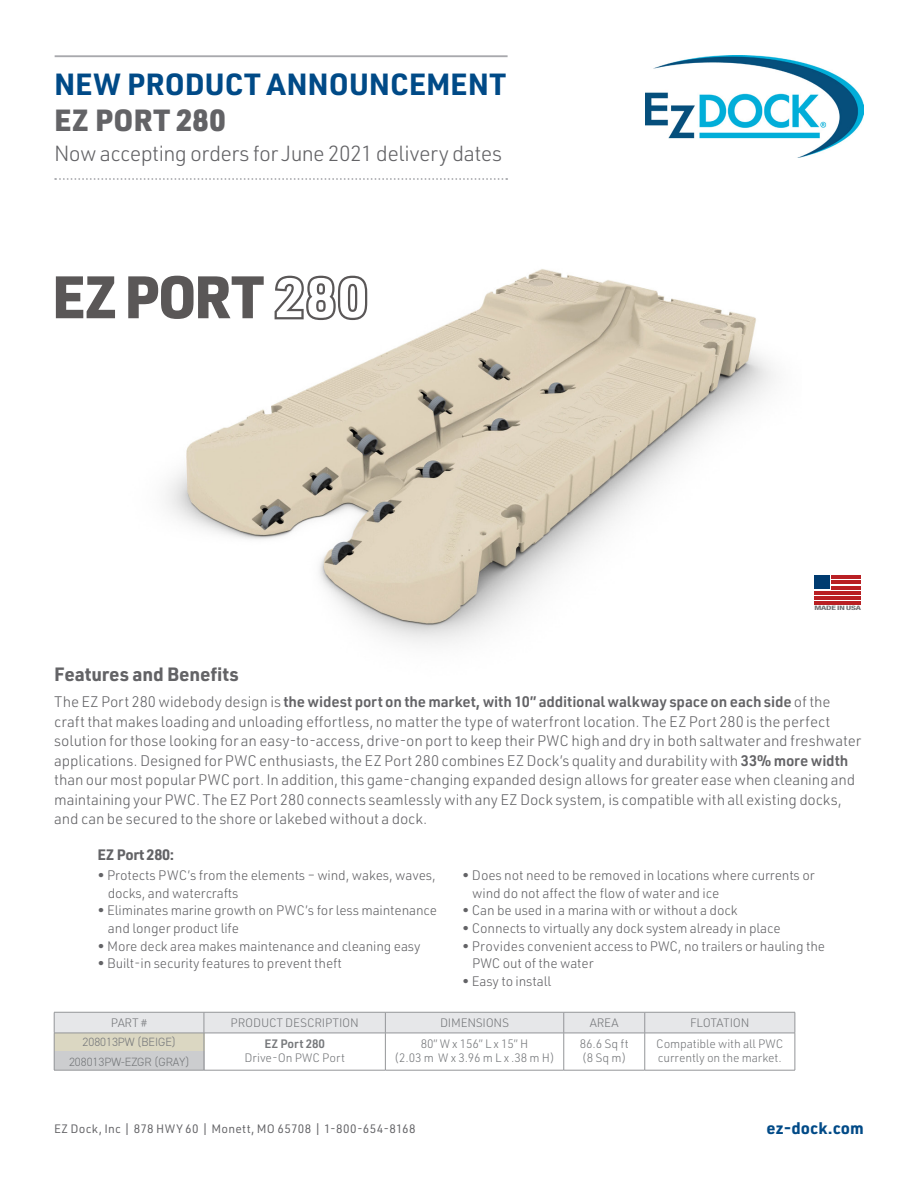
<style>
.page{position:relative;width:918px;height:1188px;background:#fff}
.page>*{position:absolute;margin:0;border:0;box-sizing:border-box;transform-origin:0 0}
._18_pt_Headline{font:700 30px "URWDIN";letter-spacing:-.005em;color:#004a87}
._18_pt_Headline-2{font:900 30px "URWDIN";letter-spacing:.015em;color:#636366}
._18_pt_Headline-3{font:300 21.45px "URWDIN";letter-spacing:-.03em;color:#636366}
._144_pt_Headline{font:700 18.9px "URWDIN";letter-spacing:-.005em;color:#636366}
._18_pt_Headline-4{font:700 16.5px "URWDIN";letter-spacing:.01em;color:#004a87}
._144_pt_Headline-2{font:300 15px/19.5px "URWDIN";letter-spacing:-.01em;color:#636366}
._144_pt_Headline-3{font:700 14.85px "URWDIN";letter-spacing:-.02em;color:#636366}
._144_pt_Headline-4{font:300 13.5px "URWDIN";letter-spacing:-.01em;color:#636366}
.Table__Details{font:300 12px/14.4px "URWDIN";letter-spacing:-.01em;color:#76787b}
.Body-Copy{font:12px "URWDIN";letter-spacing:.025em;color:#636366}
.Table_Header{font:300 12px "URWDIN";letter-spacing:-.02em;color:#76787b}
.Table__Details-2{font:300 12px "DIN2014";color:#76787b}
.Table__Description{font:300 12px "URWDIN";letter-spacing:-.005em;color:#76787b}
.Table__Description-2{font:600 12px "URWDIN";letter-spacing:-.005em;color:#76787b}
.t1{font:700 condensed 6px "Helvetica Neue";letter-spacing:-.02em;color:#6c6d70;scale:1.56 1}
.s1{font-weight:600}
.s2{font-size:16.5px}
</style>
<div class="page">
<div style="left:54px;top:1032px;width:150px;height:19px;background:#dbd7c2"></div>
<div style="left:54px;top:1051px;width:150px;height:19px;background:#cccdcf"></div>
<img style="left:166px;top:269px;width:610px;height:375px">
<img style="left:646px;top:55px;width:218px;height:102px">
<hr style="left:832px;top:581px;width:29px;height:3px;background:#b92024">
<hr style="left:832px;top:576px;width:29px;height:3px;background:#b92024">
<div style="left:815px;top:576px;width:15px;height:13px;background:#003b70"></div>
<hr style="left:832px;top:586px;width:29px;height:3px;background:#b92024">
<hr style="left:815px;top:591px;width:46px;height:3px;background:#b92024">
<hr style="left:815px;top:596px;width:46px;height:3px;background:#b92024">
<hr style="left:815px;top:601px;width:46px;height:4px;background:#b92024">
<svg style="left:54px;top:1012px;width:742px;height:21px;background:#e0e1e3"></svg>
<hr style="left:54px;top:1033px;width:150px;height:1px;background:#939598">
<hr style="left:54px;top:1033px;width:1px;height:37px;background:#939598">
<hr style="left:204px;top:1033px;width:181px;height:1px;background:#939598">
<hr style="left:204px;top:1033px;width:1px;height:37px;background:#939598">
<hr style="left:385px;top:1033px;width:179px;height:1px;background:#939598">
<hr style="left:385px;top:1033px;width:1px;height:37px;background:#939598">
<hr style="left:564px;top:1033px;width:81px;height:1px;background:#939598">
<hr style="left:564px;top:1033px;width:1px;height:37px;background:#939598">
<hr style="left:645px;top:1033px;width:150px;height:1px;background:#939598">
<hr style="left:645px;top:1033px;width:1px;height:37px;background:#939598">
<hr style="left:795px;top:1033px;width:1px;height:37px;background:#939598">
<hr style="left:54px;top:1070px;width:150px;height:1px;background:#939598">
<hr style="left:204px;top:1070px;width:181px;height:1px;background:#939598">
<hr style="left:385px;top:1070px;width:179px;height:1px;background:#939598">
<hr style="left:564px;top:1070px;width:81px;height:1px;background:#939598">
<hr style="left:645px;top:1070px;width:150px;height:1px;background:#939598">
<div style="left:55px;top:275px;width:314px;height:45px;background:#fff"></div>
<svg style="left:56px;top:276px;width:59px;height:42px"></svg>
<svg style="left:128px;top:276px;width:136px;height:43px"></svg>
<svg style="left:275px;top:276px;width:92px;height:44px"></svg>
<hr style="left:55px;top:55px;width:453px;height:2px;background:#a8a9ad">
<svg style="left:55px;top:178px;width:452px;height:2px"></svg>
<p class="_18_pt_Headline" style="left:54px;top:64px;width:454px">NEW PRODUCT ANNOUNCEMENT</p>
<p class="_18_pt_Headline-2" style="left:54px;top:100px;width:173px">EZ PORT 280</p>
<p class="_18_pt_Headline-3" style="left:54px;top:140px;width:450px">Now accepting orders for June 2021 delivery dates</p>
<p class="t1" style="left:814px;top:603px;width:31px">MADE IN USA</p>
<p class="_144_pt_Headline" style="left:54px;top:661px;width:186px">Features and Benefits</p>
<p class="_144_pt_Headline-2" style="left:54px;top:692px;width:808px">The EZ Port 280 widebody design is <span class="s1">the widest port on the market, with 10” additional walkway space on each side</span> of the craft that makes loading and unloading effortless, no matter the type of waterfront location. The EZ Port 280 is the perfect solution for those looking for an easy-to-access, drive-on port to keep their PWC high and dry in both saltwater and freshwater applications. Designed for PWC enthusiasts, the EZ Port 280 combines EZ Dock’s quality and durability with <span class="s1">33% more width </span>than our most popular PWC port. In addition, this game-changing expanded design allows for greater ease when cleaning and maintaining your PWC. The EZ Port 280 connects seamlessly with any EZ Dock system, is compatible with all existing docks, and can be secured to the shore or lakebed without a dock.</p>
<p class="_144_pt_Headline-3" style="left:98px;top:844px;width:78px">EZ Port 280:</p>
<p class="_144_pt_Headline-4" style="left:98px;top:867px;width:340px">• Protects PWC’s from the elements – wind, wakes, waves,</p>
<p class="_144_pt_Headline-4" style="left:108px;top:884px;width:132px">docks, and watercrafts</p>
<p class="_144_pt_Headline-4" style="left:98px;top:902px;width:341px">• Eliminates marine growth on PWC’s for less maintenance</p>
<p class="_144_pt_Headline-4" style="left:108px;top:919px;width:133px">and longer product life</p>
<p class="_144_pt_Headline-4" style="left:98px;top:937px;width:325px">• More deck area makes maintenance and cleaning easy</p>
<p class="_144_pt_Headline-4" style="left:98px;top:955px;width:246px">• Built-in security features to prevent theft</p>
<p class="_144_pt_Headline-4" style="left:462px;top:867px;width:354px">• Does not need to be removed in locations where currents or</p>
<p class="_144_pt_Headline-4" style="left:472px;top:884px;width:249px">wind do not affect the flow of water and ice</p>
<p class="_144_pt_Headline-4" style="left:462px;top:902px;width:277px">• Can be used in a marina with or without a dock</p>
<p class="_144_pt_Headline-4" style="left:462px;top:919px;width:320px">• Connects to virtually any dock system already in place</p>
<p class="_144_pt_Headline-4" style="left:462px;top:937px;width:365px">• Provides convenient access to PWC, no trailers or hauling the</p>
<p class="_144_pt_Headline-4" style="left:472px;top:954px;width:123px">PWC out of the water</p>
<p class="_144_pt_Headline-4" style="left:462px;top:972px;width:91px">• Easy to install</p>
<p class="Table_Header" style="left:111px;top:1015px;width:38px">PART #</p>
<p class="Table_Header" style="left:231px;top:1015px;width:130px">PRODUCT DESCRIPTION</p>
<p class="Table_Header" style="left:440px;top:1015px;width:70px">DIMENSIONS</p>
<p class="Table_Header" style="left:590px;top:1015px;width:30px">AREA</p>
<p class="Table_Header" style="left:690px;top:1015px;width:61px">FLOTATION</p>
<p class="Table__Description-2" style="left:264px;top:1035px;width:62px">EZ Port 280</p>
<p class="Table__Description" style="left:244px;top:1050px;width:102px">Drive-On PWC Port</p>
<p class="Table__Details-2" style="left:83px;top:1035px;width:94px">208013PW (BEIGE)</p>
<p class="Table__Details-2" style="left:69px;top:1054px;width:121px">208013PW-EZGR (GRAY)</p>
<p class="Table__Details" style="left:421px;top:1036px;width:109px">80” W x 156” L x 15” H</p>
<p class="Table__Details" style="left:394px;top:1050px;width:162px">(2.03 m W x 3.96 m L x .38 m H)</p>
<p class="Table__Details" style="left:580px;top:1036px;width:50px">86.6 Sq ft</p>
<p class="Table__Details" style="left:582px;top:1050px;width:46px">(8 Sq m)</p>
<p class="Table__Details" style="left:656px;top:1036px;width:129px">Compatible with all PWC currently on the market.</p>
<p class="Body-Copy" style="left:54px;top:1121px;width:363px">EZ Dock, Inc <span class="s2">I</span> 878 HWY 60 <span class="s2">I</span> Monett, MO 65708 <span class="s2">I</span> 1-800-654-8168</p>
<p class="_18_pt_Headline-4" style="left:767px;top:1117px;width:99px">ez-dock.com</p>
</div>
